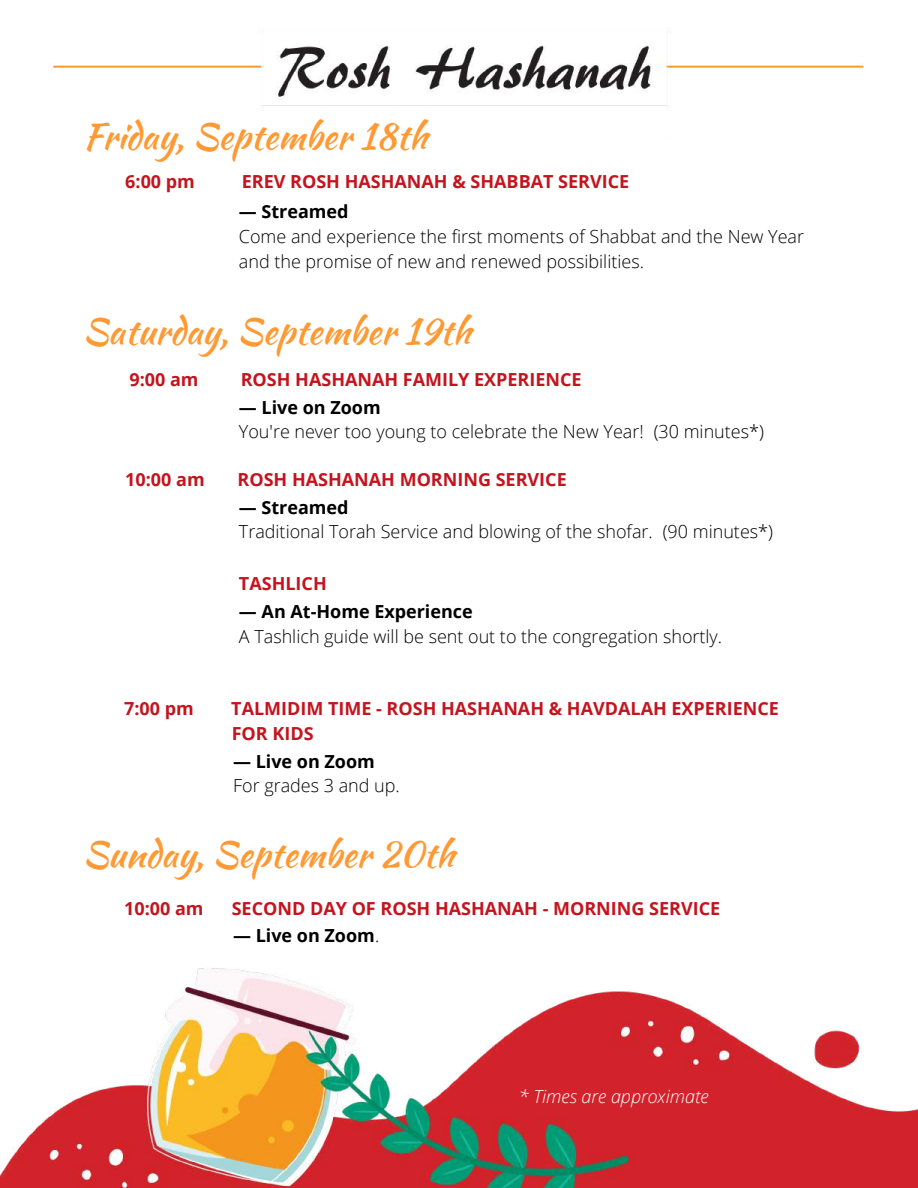
<style>
.page{position:relative;width:918px;height:1188px;background:#fff}
.page>*{position:absolute;margin:0;border:0;box-sizing:border-box;transform-origin:0 0}
.t1{font:36px "Kaushan Script";color:#f93}
.t2{font:300 18px/24.8px "Open Sans";color:#000}
.t3{font:700 18px/24.8px "Open Sans";color:#c4141e}
.t4{font:700 18px "Open Sans";color:#000}
.t5{font:italic 300 18px "Open Sans";color:#fff}
.s1{font-weight:300}
</style>
<div class="page">
<img style="left:51px;top:31px;width:813px;height:77px">
<img style="left:0;top:968px;width:918px;height:220px">
<h1 class="t1" style="left:83px;top:110px;width:346px">Friday, September 18th</h1>
<p class="t3" style="left:125px;top:168px;width:71px">6:00 pm</p>
<p class="t3" style="left:242px;top:168px;width:389px">EREV ROSH HASHANAH &amp; SHABBAT SERVICE</p>
<p class="t4" style="left:239px;top:199px;width:111px">— Streamed</p>
<p class="t2" style="left:239px;top:223px;width:567px">Come and experience the first moments of Shabbat and the New Year and the promise of new and renewed possibilities.</p>
<h1 class="t1" style="left:83px;top:305px;width:390px">Saturday, September 19th</h1>
<p class="t3" style="left:130px;top:367px;width:71px">9:00 am</p>
<p class="t3" style="left:241px;top:367px;width:342px">ROSH HASHANAH FAMILY EXPERIENCE</p>
<p class="t4" style="left:239px;top:395px;width:143px">— Live on Zoom</p>
<p class="t2" style="left:239px;top:419px;width:526px">You're never too young to celebrate the New Year! (30 minutes*)</p>
<p class="t3" style="left:125px;top:467px;width:81px">10:00 am</p>
<p class="t3" style="left:238px;top:467px;width:331px">ROSH HASHANAH MORNING SERVICE</p>
<p class="t4" style="left:239px;top:494px;width:111px">— Streamed</p>
<p class="t2" style="left:239px;top:519px;width:536px">Traditional Torah Service and blowing of the shofar. (90 minutes*)</p>
<p class="t3" style="left:239px;top:571px;width:89px">TASHLICH</p>
<p class="t4" style="left:239px;top:599px;width:235px">— An At-Home Experience</p>
<p class="t2" style="left:239px;top:623px;width:485px">A Tashlich guide will be sent out to the congregation shortly.</p>
<p class="t3" style="left:124px;top:696px;width:71px">7:00 pm</p>
<p class="t3" style="left:231px;top:696px;width:549px">TALMIDIM TIME - ROSH HASHANAH &amp; HAVDALAH EXPERIENCE<br>FOR KIDS</p>
<p class="t4" style="left:233px;top:748px;width:143px">— Live on Zoom</p>
<p class="t2" style="left:233px;top:773px;width:168px">For grades 3 and up.</p>
<h1 class="t1" style="left:83px;top:828px;width:373px">Sunday, September 20th</h1>
<p class="t3" style="left:124px;top:895px;width:81px">10:00 am</p>
<p class="t3" style="left:232px;top:895px;width:490px">SECOND DAY OF ROSH HASHANAH - MORNING SERVICE</p>
<p class="t4" style="left:233px;top:923px;width:148px">— Live on Zoom<span class="s1">.</span></p>
<p class="t5" style="left:519px;top:1084px;width:192px">* Times are approximate</p>
</div>
